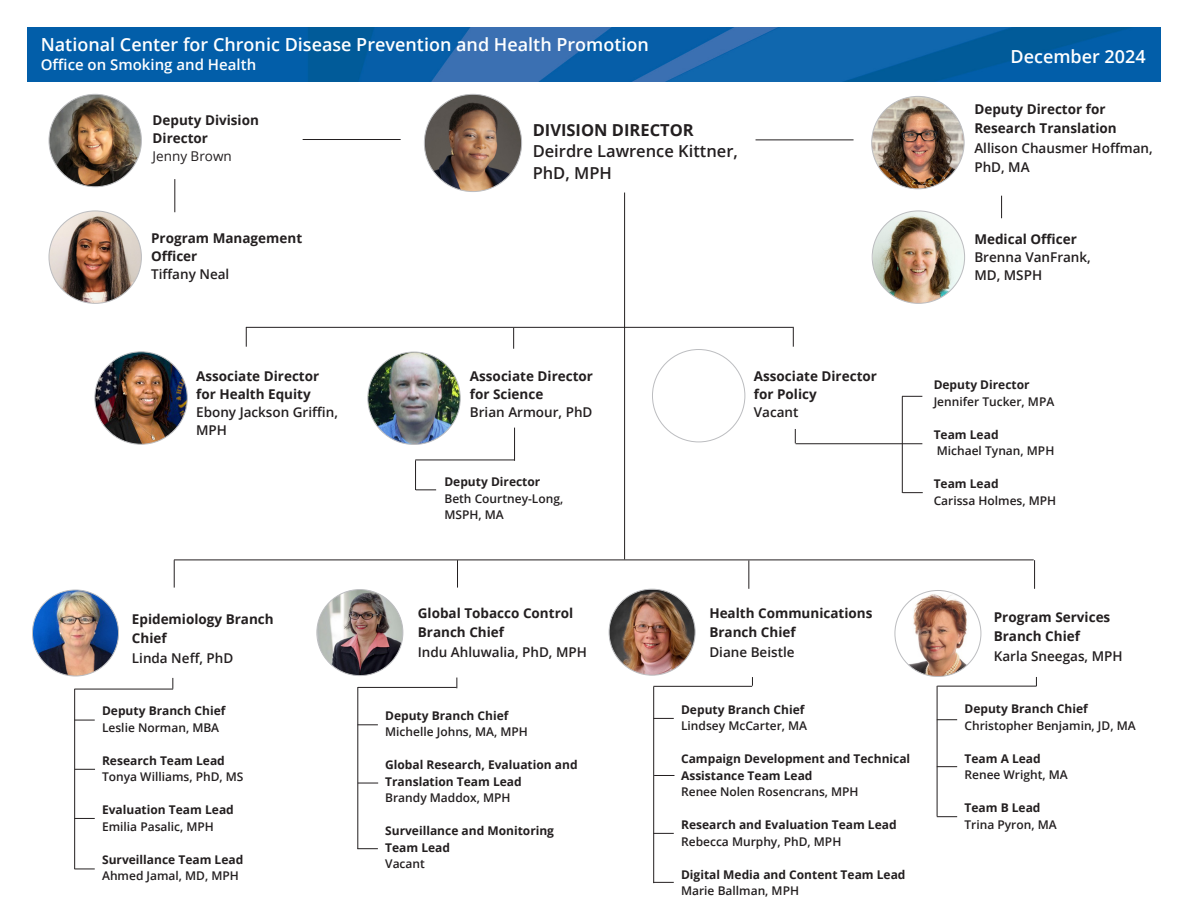
<style>
.page{position:relative;width:1188px;height:918px;background:#fff}
.page>*{position:absolute;margin:0;border:0;box-sizing:border-box;transform-origin:0 0}
.t1{font:600 18px "Open Sans";color:#fff}
.t2{font:600 16.5px/21.6px "Open Sans";color:#231f20}
.t3{font:700 16.5px "Open Sans";color:#231f20}
.t4{font:600 15px "Open Sans";color:#fff}
.t5{font:700 13.5px/18px "Open Sans";color:#231f20}
.t6{font:600 13.5px/18px "Open Sans";color:#231f20}
.t7{font:13.5px "Open Sans";color:#231f20}
.t8{font:700 12px/16.5px "Open Sans";color:#231f20}
.t9{font:600 12px/16.5px "Open Sans";color:#231f20}
</style>
<div class="page">
<hr style="left:246px;top:327px;width:548px;height:1px;background:#231f20">
<img style="left:27px;top:27px;width:1134px;height:55px">
<img style="left:424px;top:94px;width:98px;height:98px;border-radius:49px">
<img style="left:49px;top:94px;width:92px;height:93px;border-radius:46px">
<hr style="left:624px;top:193px;width:1px;height:366px;background:#231f20">
<img style="left:872px;top:96px;width:92px;height:93px;border-radius:46px">
<svg style="left:246px;top:328px;width:1px;height:19px"></svg>
<svg style="left:1001px;top:196px;width:1px;height:22px"></svg>
<hr style="left:902px;top:396px;width:1px;height:97px;background:#231f20">
<svg style="left:902px;top:396px;width:20px;height:1px"></svg>
<svg style="left:795px;top:429px;width:1px;height:14px"></svg>
<hr style="left:796px;top:443px;width:126px;height:1px;background:#231f20">
<svg style="left:903px;top:492px;width:20px;height:1px"></svg>
<svg style="left:793px;top:328px;width:1px;height:19px"></svg>
<hr style="left:174px;top:560px;width:860px;height:1px;background:#231f20">
<hr style="left:653px;top:687px;width:1px;height:196px;background:#231f20">
<img style="left:609px;top:590px;width:86px;height:85px">
<svg style="left:653px;top:718px;width:21px;height:1px"></svg>
<svg style="left:653px;top:882px;width:21px;height:1px"></svg>
<svg style="left:654px;top:775px;width:20px;height:1px"></svg>
<svg style="left:653px;top:833px;width:21px;height:1px"></svg>
<hr style="left:653px;top:686px;width:99px;height:1px;background:#231f20">
<svg style="left:749px;top:560px;width:1px;height:29px"></svg>
<img style="left:33px;top:590px;width:86px;height:86px;border-radius:42px">
<hr style="left:74px;top:689px;width:1px;height:180px;background:#231f20">
<svg style="left:74px;top:720px;width:21px;height:1px"></svg>
<svg style="left:74px;top:869px;width:21px;height:1px"></svg>
<svg style="left:75px;top:769px;width:20px;height:1px"></svg>
<svg style="left:74px;top:818px;width:21px;height:1px"></svg>
<hr style="left:74px;top:689px;width:99px;height:1px;background:#231f20">
<img style="left:895px;top:593px;width:79px;height:83px">
<hr style="left:937px;top:686px;width:1px;height:130px;background:#231f20">
<svg style="left:937px;top:719px;width:20px;height:1px"></svg>
<svg style="left:937px;top:766px;width:20px;height:1px"></svg>
<svg style="left:937px;top:816px;width:20px;height:1px"></svg>
<hr style="left:937px;top:686px;width:99px;height:1px;background:#231f20">
<svg style="left:1034px;top:560px;width:1px;height:29px"></svg>
<img style="left:317px;top:590px;width:86px;height:86px;border-radius:43px">
<hr style="left:358px;top:687px;width:1px;height:162px;background:#231f20">
<svg style="left:358px;top:724px;width:20px;height:1px"></svg>
<svg style="left:358px;top:783px;width:20px;height:1px"></svg>
<svg style="left:358px;top:848px;width:20px;height:1px"></svg>
<hr style="left:358px;top:687px;width:99px;height:1px;background:#231f20">
<svg style="left:174px;top:560px;width:1px;height:28px"></svg>
<svg style="left:513px;top:328px;width:1px;height:21px"></svg>
<hr style="left:514px;top:428px;width:1px;height:33px;background:#231f20">
<img style="left:368px;top:352px;width:92px;height:92px;border-radius:46px">
<hr style="left:415px;top:460px;width:99px;height:1px;background:#231f20">
<hr style="left:415px;top:460px;width:1px;height:30px;background:#231f20">
<svg style="left:416px;top:489px;width:20px;height:1px"></svg>
<hr style="left:756px;top:140px;width:98px;height:1px;background:#231f20">
<img style="left:49px;top:211px;width:92px;height:92px;border-radius:46px">
<svg style="left:457px;top:560px;width:1px;height:28px"></svg>
<hr style="left:303px;top:139px;width:98px;height:1px;background:#231f20">
<img style="left:95px;top:352px;width:92px;height:92px;border-radius:46px">
<img style="left:873px;top:211px;width:92px;height:92px">
<hr style="left:175px;top:179px;width:1px;height:33px;background:#231f20">
<h1 class="t1" style="left:41px;top:32px;width:610px">National Center for Chronic Disease Prevention and Health Promotion</h1>
<h2 class="t4" style="left:41px;top:54px;width:217px">Office on Smoking and Health</h2>
<p class="t5" style="left:153px;top:111px;width:108px">Deputy Division<br>Director</p>
<p class="t7" style="left:153px;top:147px;width:81px">Jenny Brown</p>
<p class="t5" style="left:151px;top:229px;width:153px">Program Management<br>Officer</p>
<p class="t6" style="left:151px;top:265px;width:80px">Tiffany Neal</p>
<p class="t3" style="left:533px;top:118px;width:163px">DIVISION DIRECTOR</p>
<p class="t2" style="left:533px;top:140px;width:207px">Deirdre Lawrence Kittner,<br>PhD, MPH</p>
<p class="t1" style="left:1011px;top:44px;width:137px">December 2024</p>
<p class="t5" style="left:974px;top:99px;width:144px;line-height:19.5px">Deputy Director for<br>Research Translation</p>
<p class="t6" style="left:974px;top:138px;width:180px;line-height:19.5px">Allison Chausmer Hoffman,<br>PhD, MA</p>
<p class="t5" style="left:974px;top:230px;width:104px">Medical Officer</p>
<p class="t6" style="left:974px;top:248px;width:118px">Brenna VanFrank,<br>MD, MSPH</p>
<p class="t5" style="left:196px;top:367px;width:125px">Associate Director for Health Equity</p>
<p class="t6" style="left:196px;top:403px;width:143px">Ebony Jackson Griffin,<br>MPH</p>
<p class="t5" style="left:132px;top:609px;width:143px;line-height:19.5px">Epidemiology Branch<br>Chief</p>
<p class="t6" style="left:132px;top:648px;width:103px">Linda Neff, PhD</p>
<p class="t8" style="left:102px;top:702px;width:125px">Deputy Branch Chief</p>
<p class="t9" style="left:102px;top:719px;width:119px">Leslie Norman, MBA</p>
<p class="t8" style="left:102px;top:752px;width:124px">Research Team Lead</p>
<p class="t9" style="left:102px;top:768px;width:143px">Tonya Williams, PhD, MS</p>
<p class="t8" style="left:102px;top:801px;width:133px">Evaluation Team Lead</p>
<p class="t9" style="left:102px;top:818px;width:113px">Emilia Pasalic, MPH</p>
<p class="t8" style="left:102px;top:851px;width:143px">Surveillance Team Lead</p>
<p class="t9" style="left:102px;top:867px;width:138px">Ahmed Jamal, MD, MPH</p>
<p class="t5" style="left:470px;top:367px;width:125px">Associate Director for Science</p>
<p class="t6" style="left:470px;top:403px;width:124px">Brian Armour, PhD</p>
<p class="t8" style="left:444px;top:473px;width:97px">Deputy Director</p>
<p class="t9" style="left:444px;top:490px;width:120px">Beth Courtney-Long,<br>MSPH, MA</p>
<p class="t5" style="left:418px;top:603px;width:157px;line-height:19.5px">Global Tobacco Control<br>Branch Chief</p>
<p class="t6" style="left:418px;top:642px;width:171px">Indu Ahluwalia, PhD, MPH</p>
<p class="t8" style="left:385px;top:707px;width:125px">Deputy Branch Chief</p>
<p class="t9" style="left:385px;top:724px;width:144px">Michelle Johns, MA, MPH</p>
<p class="t8" style="left:385px;top:757px;width:194px">Global Research, Evaluation and<br>Translation Team Lead</p>
<p class="t9" style="left:385px;top:790px;width:127px">Brandy Maddox, MPH</p>
<p class="t8" style="left:385px;top:823px;width:170px">Surveillance and Monitoring<br>Team Lead</p>
<p class="t9" style="left:385px;top:856px;width:41px">Vacant</p>
<p class="t5" style="left:754px;top:367px;width:125px">Associate Director for Policy</p>
<p class="t6" style="left:754px;top:403px;width:46px">Vacant</p>
<p class="t8" style="left:934px;top:376px;width:97px">Deputy Director</p>
<p class="t9" style="left:934px;top:393px;width:122px">Jennifer Tucker, MPA</p>
<p class="t8" style="left:934px;top:426px;width:66px">Team Lead</p>
<p class="t9" style="left:937px;top:442px;width:119px">Michael Tynan, MPH</p>
<p class="t8" style="left:934px;top:475px;width:66px">Team Lead</p>
<p class="t9" style="left:934px;top:492px;width:124px">Carissa Holmes, MPH</p>
<p class="t5" style="left:709px;top:603px;width:165px;line-height:19.5px">Health Communications<br>Branch Chief</p>
<p class="t6" style="left:709px;top:642px;width:87px">Diane Beistle</p>
<p class="t8" style="left:681px;top:701px;width:125px">Deputy Branch Chief</p>
<p class="t9" style="left:681px;top:717px;width:128px">Lindsey McCarter, MA</p>
<p class="t8" style="left:681px;top:750px;width:231px">Campaign Development and Technical<br>Assistance Team Lead</p>
<p class="t9" style="left:681px;top:783px;width:179px">Renee Nolen Rosencrans, MPH</p>
<p class="t8" style="left:681px;top:816px;width:217px">Research and Evaluation Team Lead</p>
<p class="t9" style="left:681px;top:833px;width:162px">Rebecca Murphy, PhD, MPH</p>
<p class="t8" style="left:681px;top:866px;width:226px">Digital Media and Content Team Lead</p>
<p class="t9" style="left:681px;top:882px;width:120px">Marie Ballman, MPH</p>
<p class="t5" style="left:994px;top:607px;width:118px;line-height:19.5px">Program Services<br>Branch Chief</p>
<p class="t6" style="left:994px;top:647px;width:130px">Karla Sneegas, MPH</p>
<p class="t8" style="left:964px;top:701px;width:125px">Deputy Branch Chief</p>
<p class="t9" style="left:964px;top:717px;width:173px">Christopher Benjamin, JD, MA</p>
<p class="t8" style="left:964px;top:750px;width:78px">Team A Lead</p>
<p class="t9" style="left:964px;top:767px;width:105px">Renee Wright, MA</p>
<p class="t8" style="left:964px;top:800px;width:78px">Team B Lead</p>
<p class="t9" style="left:964px;top:816px;width:94px">Trina Pyron, MA</p>
</div>
